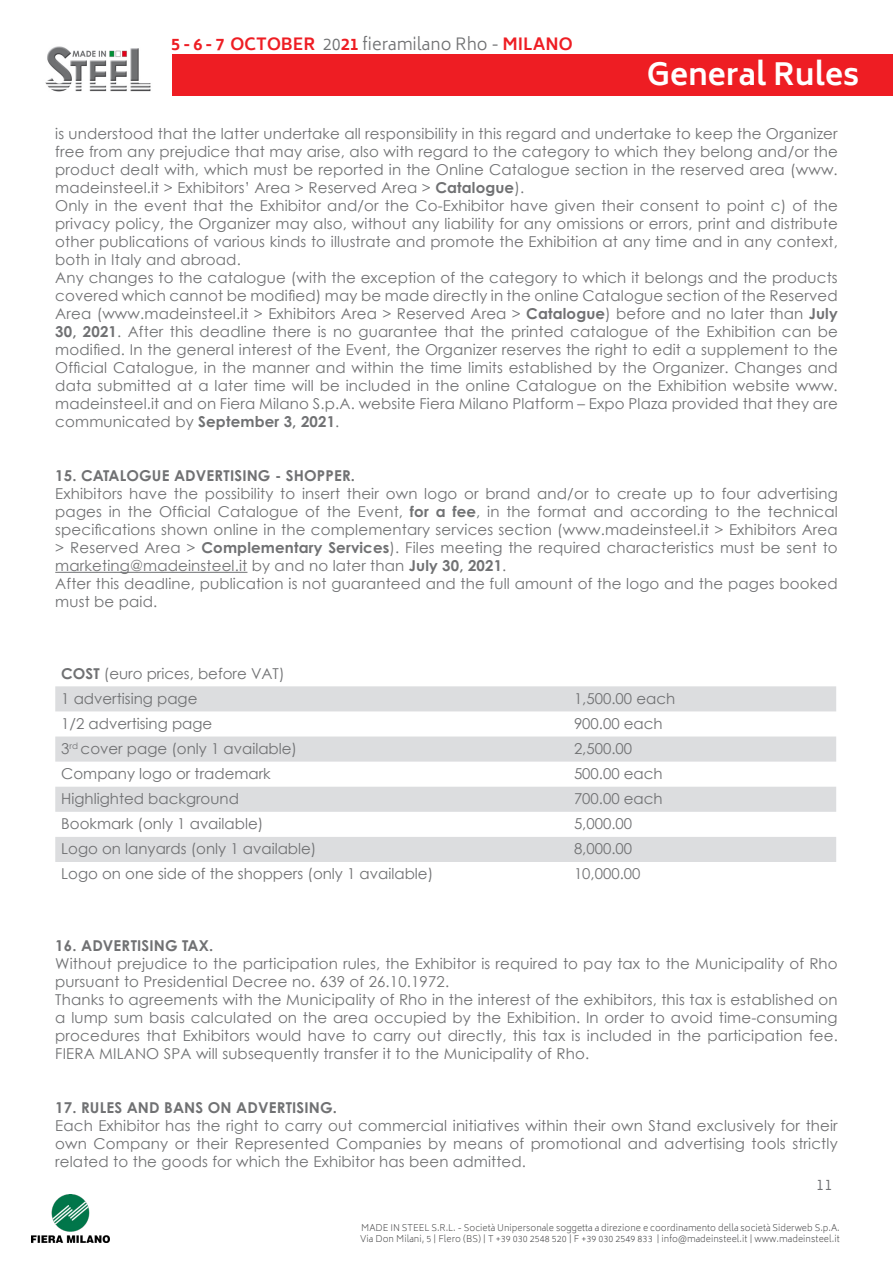
<style>
.page{position:relative;width:893px;height:1263px;background:#fff}
.page>*{position:absolute;margin:0;border:0;box-sizing:border-box;transform-origin:0 0}
.t1{font:700 30px "Biryani";color:#fff}
.t2{font:700 16.5px "Biryani";color:#ee1d23}
.t3{font:15px/18px "Century Gothic";letter-spacing:.01em;color:#707173;text-align:justify}
.t4{font:700 15px "Century Gothic Pro";letter-spacing:.01em;color:#707173}
.t5{font:300 15px "Biryani";color:#707173}
.t6{font:200 9px/10.5px "Biryani";color:#3e3e3f}
.s1{font-weight:300;color:#707173}
.s2{font-family:"Century Gothic Pro";font-weight:700}
</style>
<div class="page">
<img style="left:45px;top:46px;width:106px;height:46px">
<div style="left:173px;top:54px;width:720px;height:42px;background:#ee1d23"></div>
<img style="left:32px;top:1195px;width:77px;height:48px">
<hr style="left:55px;top:572px;width:192px;height:1px;background:#707173">
<div style="left:55px;top:686px;width:781px;height:25px;background:#dcdddf"></div>
<svg style="left:55px;top:736px;width:781px;height:126px;fill:#dcdddf"></svg>
<p class="t2" style="left:171px;top:35px;width:403px">5 - 6 - 7 OCTOBER <span class="s1">20</span>21 <span class="s1">fieramilano Rho -</span> MILANO</p>
<h1 class="t1" style="left:647px;top:57px;width:214px">General Rules</h1>
<p class="t3" style="left:55px;top:124px;width:784px">is understood that the latter undertake all responsibility in this regard and undertake to keep the Organizer free from any prejudice that may arise, also with regard to the category to which they belong and/or the product dealt with, which must be reported in the Online Catalogue section in the reserved area (www. madeinsteel.it &gt; Exhibitors’ Area &gt; Reserved Area &gt; <span class="s2">Catalogue</span>).</p>
<p class="t3" style="left:55px;top:196px;width:784px">Only in the event that the Exhibitor and/or the Co-Exhibitor have given their consent to point c) of the privacy policy, the Organizer may also, without any liability for any omissions or errors, print and distribute other publications of various kinds to illustrate and promote the Exhibition at any time and in any context, both in Italy and abroad.</p>
<p class="t3" style="left:55px;top:268px;width:784px">Any changes to the catalogue (with the exception of the category to which it belongs and the products covered which cannot be modified) may be made directly in the online Catalogue section of the Reserved Area (www.madeinsteel.it &gt; Exhibitors Area &gt; Reserved Area &gt; <span class="s2">Catalogue</span>) before and no later than <span class="s2">July 30, 2021</span>. After this deadline there is no guarantee that the printed catalogue of the Exhibition can be modified. In the general interest of the Event, the Organizer reserves the right to edit a supplement to the Official Catalogue, in the manner and within the time limits established by the Organizer. Changes and data submitted at a later time will be included in the online Catalogue on the Exhibition website www. madeinsteel.it and on Fiera Milano S.p.A. website Fiera Milano Platform – Expo Plaza provided that they are communicated by <span class="s2">September 3, 2021</span>.</p>
<p class="t4" style="left:55px;top:466px;width:301px">15. CATALOGUE ADVERTISING - SHOPPER.</p>
<p class="t3" style="left:55px;top:484px;width:784px">Exhibitors have the possibility to insert their own logo or brand and/or to create up to four advertising pages in the Official Catalogue of the Event, <span class="s2">for a fee</span>, in the format and according to the technical specifications shown online in the complementary services section (www.madeinsteel.it &gt; Exhibitors Area &gt; Reserved Area &gt; <span class="s2">Complementary Services</span>). Files meeting the required characteristics must be sent to</p>
<p class="t3" style="left:55px;top:556px;width:453px">marketing@madeinsteel.it by and no later than <span class="s2">July 30, 2021</span>.</p>
<p class="t3" style="left:55px;top:574px;width:784px">After this deadline, publication is not guaranteed and the full amount of the logo and the pages booked must be paid.</p>
<p class="t3" style="left:61px;top:664px;width:225px"><span class="s2">COST</span> (euro prices, before VAT)</p>
<p class="t3" style="left:61px;top:689px;width:138px">1 advertising page</p>
<p class="t3" style="left:574px;top:689px;width:103px">1,500.00 each</p>
<p class="t3" style="left:61px;top:714px;width:153px">1/2 advertising page</p>
<p class="t3" style="left:574px;top:714px;width:90px">900.00 each</p>
<p class="t3" style="left:61px;top:739px;width:237px">3<sup>rd</sup> cover page (only 1 available)</p>
<p class="t3" style="left:574px;top:739px;width:60px">2,500.00</p>
<p class="t3" style="left:61px;top:764px;width:211px">Company logo or trademark</p>
<p class="t3" style="left:574px;top:764px;width:90px">500.00 each</p>
<p class="t3" style="left:61px;top:789px;width:179px">Highlighted background</p>
<p class="t3" style="left:574px;top:789px;width:90px">700.00 each</p>
<p class="t3" style="left:61px;top:814px;width:204px">Bookmark (only 1 available)</p>
<p class="t3" style="left:574px;top:814px;width:60px">5,000.00</p>
<p class="t3" style="left:61px;top:839px;width:257px">Logo on lanyards (only 1 available)</p>
<p class="t3" style="left:574px;top:839px;width:60px">8,000.00</p>
<p class="t3" style="left:61px;top:864px;width:373px">Logo on one side of the shoppers (only 1 available)</p>
<p class="t3" style="left:574px;top:864px;width:68px">10,000.00</p>
<p class="t4" style="left:55px;top:936px;width:160px">16. ADVERTISING TAX.</p>
<p class="t3" style="left:55px;top:954px;width:784px">Without prejudice to the participation rules, the Exhibitor is required to pay tax to the Municipality of Rho pursuant to Presidential Decree no. 639 of 26.10.1972.</p>
<p class="t3" style="left:55px;top:990px;width:784px">Thanks to agreements with the Municipality of Rho in the interest of the exhibitors, this tax is established on a lump sum basis calculated on the area occupied by the Exhibition. In order to avoid time-consuming procedures that Exhibitors would have to carry out directly, this tax is included in the participation fee.<br>FIERA MILANO SPA will subsequently transfer it to the Municipality of Rho.</p>
<p class="t4" style="left:55px;top:1098px;width:283px">17. RULES AND BANS ON ADVERTISING.</p>
<p class="t3" style="left:55px;top:1116px;width:784px">Each Exhibitor has the right to carry out commercial initiatives within their own Stand exclusively for their own Company or their Represented Companies by means of promotional and advertising tools strictly related to the goods for which the Exhibitor has been admitted.</p>
<p class="t5" style="left:816px;top:1176px;width:18px">11</p>
<p class="t6" style="left:360px;top:1223px;width:481px">MADE IN STEEL S.R.L. - Società Unipersonale soggetta a direzione e coordinamento della società Siderweb S.p.A.<br>Via Don Milani, 5 | Flero (BS) | T +39 030 2548 520 | F +39 030 2549 833 | info@madeinsteel.it | www.madeinsteel.it</p>
</div>
